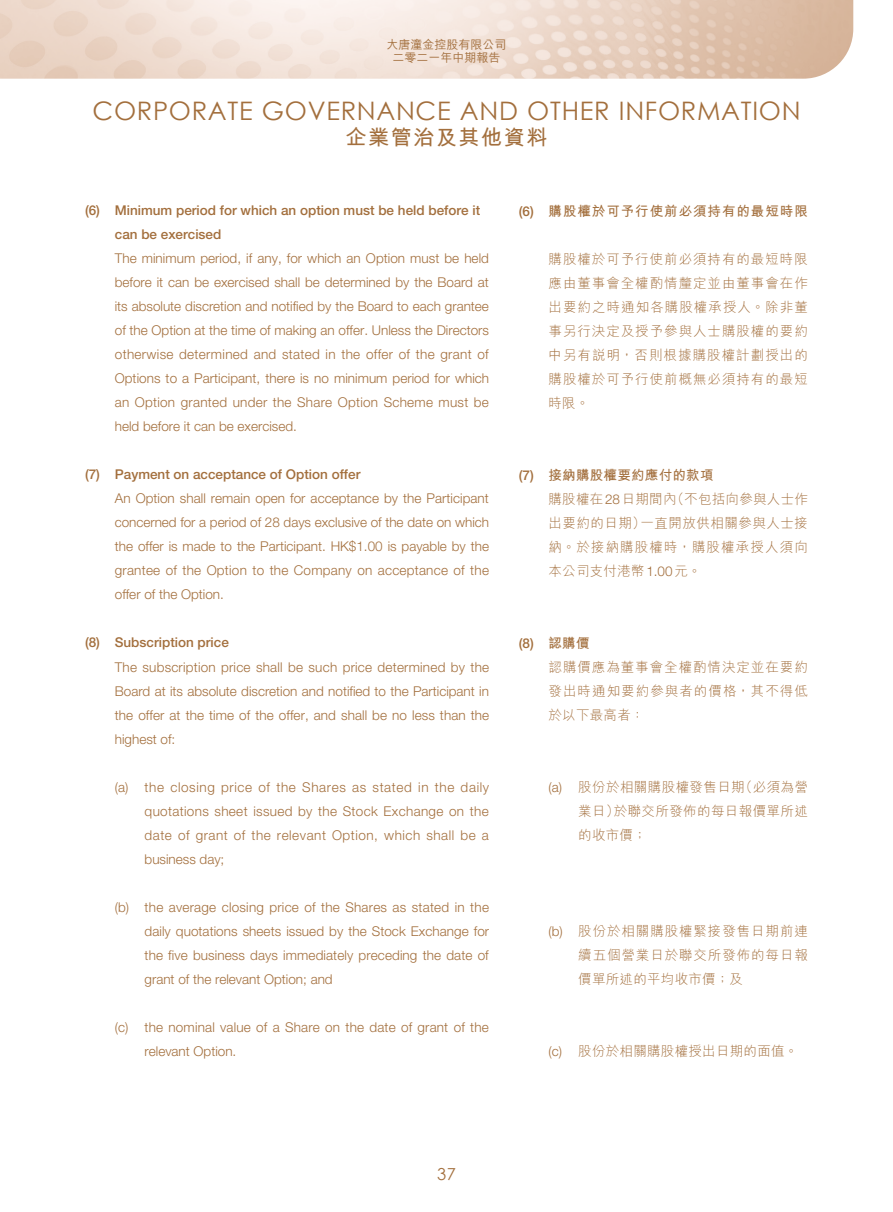
<style>
.page{position:relative;width:893px;height:1212px;background:#fff}
.page>*{position:absolute;margin:0;border:0;box-sizing:border-box;transform-origin:0 0}
.t1{font:25.5px "Century Gothic";letter-spacing:.03em;color:#a36f3d}
.t2{font:700 21px "M Hei HK";letter-spacing:.08em;color:#a36f3d}
.t3{font:16.5px "Century Gothic";color:#a36f3d}
.t4{font:300 13.5px/24px "Helvetica Neue LT Std";letter-spacing:.01em;color:#a36f3d;text-align:justify}
.t5{font:300 13.5px/24px "M Hei HK";letter-spacing:.065em;color:#a36f3d;text-align:justify}
.t6{font:500 13.5px/24px "Helvetica Neue LT Std";color:#a36f3d}
.t7{font:300 13.5px/24px "M Hei HK";letter-spacing:.035em;color:#a36f3d}
.t8{font:700 13.5px "M Hei HK";letter-spacing:.07em;color:#a36f3d}
.t9{font:300 13.5px "M Hei HK";letter-spacing:.02em;color:#a36f3d}
.t10{font:500 12px/13.5px "M Hei HK";color:#a36f3d;text-align:center}
.s1{font-family:"Helvetica Neue LT Std";font-weight:500}
.s2{font-weight:700}
.s3{font-family:"Helvetica Neue LT Std"}
.s4{font-family:"M Hei HK";font-weight:700}
</style>
<div class="page">
<img style="left:0;top:0;width:853px;height:79px">
<p class="t10" style="left:386px;top:37px;width:121px">大唐潼金控股有限公司二零二一年中期報告</p>
<h1 class="t1" style="left:93px;top:93px;width:709px">CORPORATE GOVERNANCE AND OTHER INFORMATION</h1>
<h2 class="t2" style="left:345px;top:122px;width:204px">企業管治及其他資料</h2>
<p class="t6" style="left:115px;top:198px;width:367px;text-indent:-30px">(6) Minimum period for which an option must be held before it can be exercised</p>
<p class="t4" style="left:115px;top:246px;width:376px">The minimum period, if any, for which an Option must be held before it can be exercised shall be determined by the Board at its absolute discretion and notified by the Board to each grantee of the Option at the time of making an offer. Unless the Directors otherwise determined and stated in the offer of the grant of Options to a Participant, there is no minimum period for which an Option granted under the Share Option Scheme must be held before it can be exercised.</p>
<p class="t6" style="left:85px;top:462px;width:277px">(7) Payment on acceptance of Option offer</p>
<p class="t4" style="left:115px;top:486px;width:376px">An Option shall remain open for acceptance by the Participant concerned for a period of 28 days exclusive of the date on which the offer is made to the Participant. HK$1.00 is payable by the grantee of the Option to the Company on acceptance of the offer of the Option.</p>
<p class="t6" style="left:85px;top:630px;width:145px">(8) Subscription price</p>
<p class="t4" style="left:115px;top:654px;width:376px">The subscription price shall be such price determined by the Board at its absolute discretion and notified to the Participant in the offer at the time of the offer, and shall be no less than the highest of:</p>
<p class="t4" style="left:145px;top:774px;width:346px;text-indent:-30px">(a) the closing price of the Shares as stated in the daily quotations sheet issued by the Stock Exchange on the date of grant of the relevant Option, which shall be a business day;</p>
<p class="t4" style="left:145px;top:894px;width:346px;text-indent:-30px">(b) the average closing price of the Shares as stated in the daily quotations sheets issued by the Stock Exchange for the five business days immediately preceding the date of grant of the relevant Option; and</p>
<p class="t4" style="left:145px;top:1014px;width:346px;text-indent:-30px">(c) the nominal value of a Share on the date of grant of the relevant Option.</p>
<p class="t8" style="left:519px;top:201px;width:291px"><span class="s1">(6)</span> 購股權於可予行使前必須持有的最短時限</p>
<p class="t5" style="left:549px;top:247px;width:261px">購股權於可予行使前必須持有的最短時限應由董事會全權酌情釐定並由董事會在作出要約之時通知各購股權承授人。除非董事另行決定及授予參與人士購股權的要約中另有說明，否則根據購股權計劃授出的購股權於可予行使前概無必須持有的最短時限。</p>
<p class="t7" style="left:549px;top:463px;width:261px;text-indent:-30px"><span class="s1">(7)</span> <span class="s2">接納購股權要約應付的款項<br></span>購股權在<span class="s3">28</span>日期間內（不包括向參與人士作出要約的日期）一直開放供相關參與人士接納。於接納購股權時，購股權承授人須向本公司支付港幣<span class="s3">1.00</span>元。</p>
<p class="t6" style="left:519px;top:631px;width:72px">(8) <span class="s4">認購價</span></p>
<p class="t5" style="left:549px;top:655px;width:261px">認購價應為董事會全權酌情決定並在要約發出時通知要約參與者的價格，其不得低於以下最高者：</p>
<p class="t5" style="left:578px;top:775px;width:231px;text-indent:-30px"><span class="s3">(a)</span> 股份於相關購股權發售日期（必須為營業日）於聯交所發佈的每日報價單所述的收市價；</p>
<p class="t5" style="left:578px;top:919px;width:231px;text-indent:-30px"><span class="s3">(b)</span> 股份於相關購股權緊接發售日期前連續五個營業日於聯交所發佈的每日報價單所述的平均收市價；及</p>
<p class="t9" style="left:549px;top:1044px;width:251px"><span class="s3">(c)</span> 股份於相關購股權授出日期的面值。</p>
<p class="t3" style="left:437px;top:1162px;width:20px">37</p>
</div>
